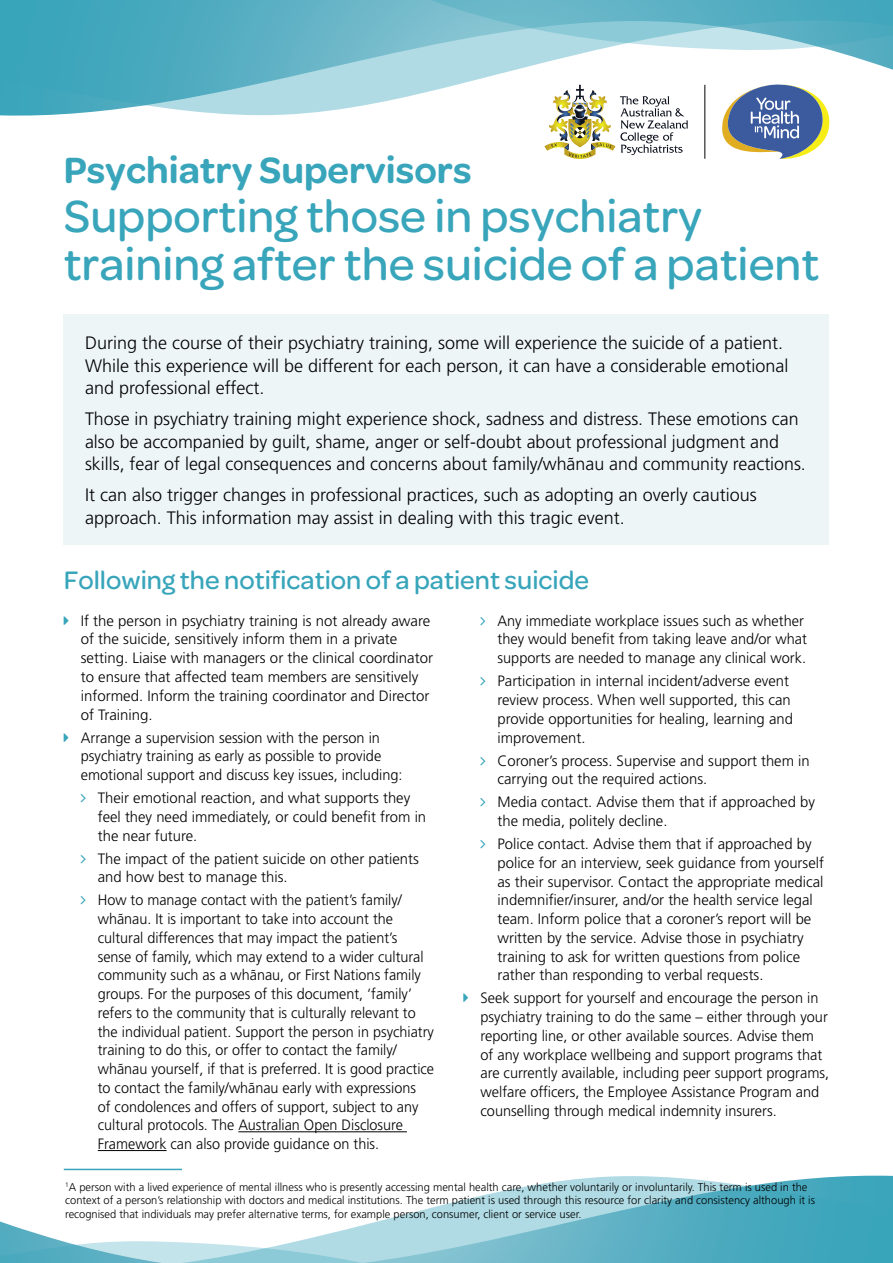
<style>
.page{position:relative;width:893px;height:1263px;background:#fff}
.page>*{position:absolute;margin:0;border:0;box-sizing:border-box;transform-origin:0 0}
.t1{font:500 48px/48.6px "Omnes";color:#38a5bb}
.t2{font:600 39px "Omnes";color:#38a5bb}
.t3{font:500 27px "Omnes";color:#38a5bb}
.t4{font:300 18px/22.5px "Frutiger LT Std";color:#000}
.t5{font:300 15px/18.8px "Frutiger LT Std";color:#000}
.t6{font:300 15px/18.8px "Frutiger LT Std";color:#000;scale:.96 1}
.t7{font:300 11.25px/13.5px "Frutiger LT Std";color:#000}
</style>
<div class="page">
<svg style="left:0;top:0;width:893px;height:115px"></svg>
<svg style="left:304px;top:0;width:589px;height:50px;background:#78bece"></svg>
<svg style="left:0;top:1176px;width:893px;height:87px"></svg>
<svg style="left:0;top:1241px;width:589px;height:22px;background:#93cbd8"></svg>
<div style="left:64px;top:314px;width:765px;height:231px;background:#eef5f7"></div>
<hr style="left:238px;top:1131px;width:169px;height:1px;background:#000">
<hr style="left:98px;top:1150px;width:69px;height:1px;background:#000">
<hr style="left:64px;top:1169px;width:118px;height:1px;background:#38a5bb">
<svg style="left:720px;top:83px;width:113px;height:76px"></svg>
<hr style="left:705px;top:85px;width:1px;height:74px;background:#000">
<svg style="left:544px;top:85px;width:144px;height:74px"></svg>
<h2 class="t2" style="left:64px;top:148px;width:409px">Psychiatry Supervisors</h2>
<h1 class="t1" style="left:64px;top:192px;width:757px">Supporting those in psychiatry training after the suicide of a patient</h1>
<p class="t4" style="left:85px;top:332px;width:705px">During the course of their psychiatry training, some will experience the suicide of a patient.<br>While this experience will be different for each person, it can have a considerable emotional and professional effect.</p>
<p class="t4" style="left:85px;top:408px;width:722px">Those in psychiatry training might experience shock, sadness and distress. These emotions can also be accompanied by guilt, shame, anger or self-doubt about professional judgment and skills, fear of legal consequences and concerns about family/whãnau and community reactions.</p>
<p class="t4" style="left:85px;top:484px;width:673px">It can also trigger changes in professional practices, such as adopting an overly cautious approach. This information may assist in dealing with this tragic event.</p>
<h3 class="t3" style="left:64px;top:565px;width:527px">Following the notification of a patient suicide</h3>
<p class="t5" style="left:497px;top:611px;width:311px">Any immediate workplace issues such as whether they would benefit from taking leave and/or what supports are needed to manage any clinical work.</p>
<p class="t5" style="left:497px;top:672px;width:297px">Participation in internal incident/adverse event review process. When well supported, this can provide opportunities for healing, learning and improvement.</p>
<p class="t5" style="left:497px;top:751px;width:314px">Coroner’s process. Supervise and support them in carrying out the required actions.</p>
<p class="t5" style="left:497px;top:793px;width:319px">Media contact. Advise them that if approached by the media, politely decline.</p>
<p class="t5" style="left:497px;top:835px;width:328px">Police contact. Advise them that if approached by police for an interview, seek guidance from yourself as their supervisor. Contact the appropriate medical indemnifier/insurer, and/or the health service legal team. Inform police that a coroner’s report will be written by the service. Advise those in psychiatry training to ask for written questions from police rather than responding to verbal requests.</p>
<p class="t5" style="left:480px;top:989px;width:350px">Seek support for yourself and encourage the person in psychiatry training to do the same – either through your reporting line, or other available sources. Advise them of any workplace wellbeing and support programs that are currently available, including peer support programs, welfare officers, the Employee Assistance Program and counselling through medical indemnity insurers.</p>
<p class="t5" style="left:81px;top:611px;width:354px">If the person in psychiatry training is not already aware of the suicide, sensitively inform them in a private setting. Liaise with managers or the clinical coordinator to ensure that affected team members are sensitively informed. Inform the training coordinator and Director of Training.</p>
<p class="t5" style="left:81px;top:728px;width:323px">Arrange a supervision session with the person in psychiatry training as early as possible to provide emotional support and discuss key issues, including:</p>
<p class="t5" style="left:98px;top:789px;width:330px">Their emotional reaction, and what supports they feel they need immediately, or could benefit from in the near future.</p>
<p class="t5" style="left:98px;top:849px;width:322px">The impact of the patient suicide on other patients and how best to manage this.</p>
<p class="t6" style="left:98px;top:891px;width:352px">How to manage contact with the patient’s family/ whãnau. It is important to take into account the cultural differences that may impact the patient’s sense of family, which may extend to a wider cultural community such as a whãnau, or First Nations family groups. For the purposes of this document, ‘family’ refers to the community that is culturally relevant to the individual patient. Support the person in psychiatry training to do this, or offer to contact the family/ whãnau yourself, if that is preferred. It is good practice to contact the family/whãnau early with expressions<br>of condolences and offers of support, subject to any cultural protocols. The Australian Open Disclosure Framework can also provide guidance on this.</p>
<p class="t7" style="left:65px;top:1180px;width:751px"><sup>1</sup>A person with a lived experience of mental illness who is presently accessing mental health care, whether voluntarily or involuntarily. This term is used in the context of a person’s relationship with doctors and medical institutions. The term patient is used through this resource for clarity and consistency although it is recognised that individuals may prefer alternative terms, for example person, consumer, client or service user.</p>
</div>
